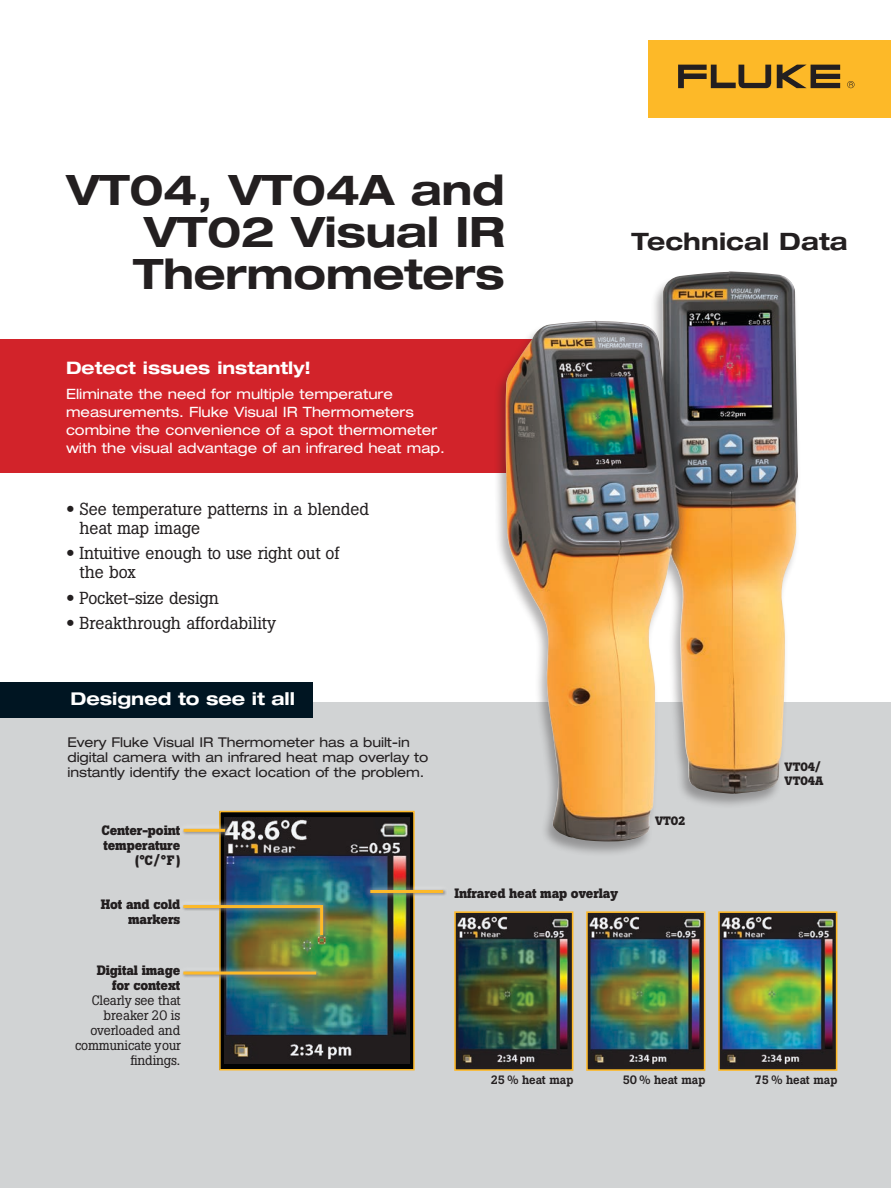
<style>
.page{position:relative;width:891px;height:1188px;background:#fff}
.page>*{position:absolute;margin:0;border:0;box-sizing:border-box;transform-origin:0 0}
.t1{font:700 expanded 42px/42px "Helvetica Neue LT Std";letter-spacing:-.01em;color:#231f20;text-align:justify}
.t2{font:700 expanded 24px "Helvetica Neue LT Std";letter-spacing:.005em;color:#231f20}
.t3{font:700 expanded 17.7px "Helvetica Neue LT Std";color:#fff}
.t4{font:17.25px/18.8px "Boton Pro";letter-spacing:-.005em;color:#231f20}
.t5{font:700 expanded 17.25px "Helvetica Neue LT Std";color:#fff}
.t6{font:expanded 14.25px/18px "Helvetica Neue LT Std";color:#fff}
.t7{font:expanded 13.5px/15px "Helvetica Neue LT Pro";letter-spacing:-.005em;color:#231f20}
.t8{font:700 13.5px/15px "Boton Pro";letter-spacing:-.01em;color:#231f20;text-align:right}
.t9{font:13.5px/15px "Boton Pro";letter-spacing:-.01em;color:#231f20;text-align:right}
.t10{font:500 12px "Boton Pro";color:#231f20}
.t11{font:700 12px/13.5px "Boton Pro";letter-spacing:-.01em;color:#231f20}
.s1{font-family:"Helvetica Neue LT Std";font-weight:700;font-stretch:expanded}
</style>
<div class="page">
<div style="left:0;top:703px;width:891px;height:485px;background:#d1d3d4"></div>
<div style="left:0;top:683px;width:312px;height:35px;background:#001522"></div>
<div style="left:0;top:339px;width:577px;height:133px;background:#d2232a"></div>
<div style="left:648px;top:40px;width:243px;height:78px;background:#fdb928"></div>
<svg style="left:777px;top:65px;width:63px;height:23px"></svg>
<svg style="left:678px;top:65px;width:93px;height:23px"></svg>
<svg style="left:847px;top:81px;width:8px;height:7px"></svg>
<div style="left:493px;top:272px;width:308px;height:586px;background:#231f20;opacity:.35"></div>
<img style="left:506px;top:271px;width:292px;height:570px">
<div style="left:220px;top:812px;width:194px;height:258px;background:linear-gradient(to right,#010203,#010203)"></div>
<img style="left:224px;top:818px;width:185px;height:246px">
<div style="left:219px;top:811px;width:196px;height:260px;border:2px solid #fdb928"></div>
<div style="left:177px;top:822px;width:54px;height:16px;background:#fff;opacity:.5"></div>
<hr style="left:184px;top:829px;width:41px;height:3px;background:#fdb928">
<div style="left:177px;top:965px;width:146px;height:16px;background:#fff;opacity:.5"></div>
<hr style="left:183px;top:972px;width:133px;height:3px;background:#fdb928">
<div style="left:177px;top:898px;width:153px;height:44px;background:#fff;opacity:.5"></div>
<img style="left:180px;top:904px;width:145px;height:34px">
<div style="left:363px;top:883px;width:87px;height:17px;background:#fff;opacity:.5"></div>
<hr style="left:370px;top:890px;width:73px;height:3px;background:#fdb928">
<div style="left:455px;top:912px;width:118px;height:158px;background:#231e1f"></div>
<img style="left:458px;top:916px;width:112px;height:149px">
<div style="left:454px;top:911px;width:119px;height:160px;border:2px solid #fdb928"></div>
<div style="left:587px;top:912px;width:118px;height:158px;background:#231e1f"></div>
<img style="left:590px;top:916px;width:112px;height:149px">
<div style="left:586px;top:911px;width:119px;height:160px;border:2px solid #fdb928"></div>
<div style="left:719px;top:912px;width:118px;height:158px;background:#231e1f"></div>
<img style="left:722px;top:916px;width:112px;height:149px">
<div style="left:718px;top:911px;width:119px;height:160px;border:2px solid #fdb928"></div>
<h1 class="t1" style="left:133px;top:168px;width:373px;text-indent:-67px">VT04, VT04A and VT02 Visual IR Thermometers</h1>
<h2 class="t2" style="left:632px;top:226px;width:218px">Technical Data</h2>
<p class="t5" style="left:66px;top:357px;width:246px">Detect issues instantly!</p>
<p class="t6" style="left:66px;top:384px;width:381px">Eliminate the need for multiple temperature measurements. Fluke Visual IR Thermometers combine the convenience of a spot thermometer with the visual advantage of an infrared heat map.</p>
<p class="t4" style="left:80px;top:500px;width:291px;text-indent:-14px"><span class="s1">•</span> See temperature patterns in a blended heat map image</p>
<p class="t4" style="left:80px;top:544px;width:261px;text-indent:-14px"><span class="s1">•</span> Intuitive enough to use right out of the box</p>
<p class="t4" style="left:66px;top:588px;width:154px"><span class="s1">•</span> Pocket-size design</p>
<p class="t4" style="left:66px;top:614px;width:212px"><span class="s1">•</span> Breakthrough affordability</p>
<p class="t3" style="left:70px;top:688px;width:226px">Designed to see it all</p>
<p class="t7" style="left:67px;top:735px;width:362px">Every Fluke Visual IR Thermometer has a built-in digital camera with an infrared heat map overlay to instantly identify the exact location of the problem.</p>
<p class="t8" style="left:101px;top:822px;width:80px">Center-point temperature (°C/°F)</p>
<p class="t8" style="left:101px;top:896px;width:81px">Hot and cold markers</p>
<p class="t8" style="left:97px;top:963px;width:85px">Digital image for context</p>
<p class="t9" style="left:75px;top:993px;width:107px">Clearly see that breaker 20 is overloaded and communicate your findings.</p>
<p class="t8" style="left:454px;top:886px;width:165px">Infrared heat map overlay</p>
<p class="t11" style="left:655px;top:814px;width:32px">VT02</p>
<p class="t11" style="left:785px;top:761px;width:40px">VT04/<br>VT04A</p>
<p class="t10" style="left:491px;top:1072px;width:84px">25 % heat map</p>
<p class="t10" style="left:623px;top:1072px;width:84px">50 % heat map</p>
<p class="t10" style="left:755px;top:1072px;width:84px">75 % heat map</p>
</div>
